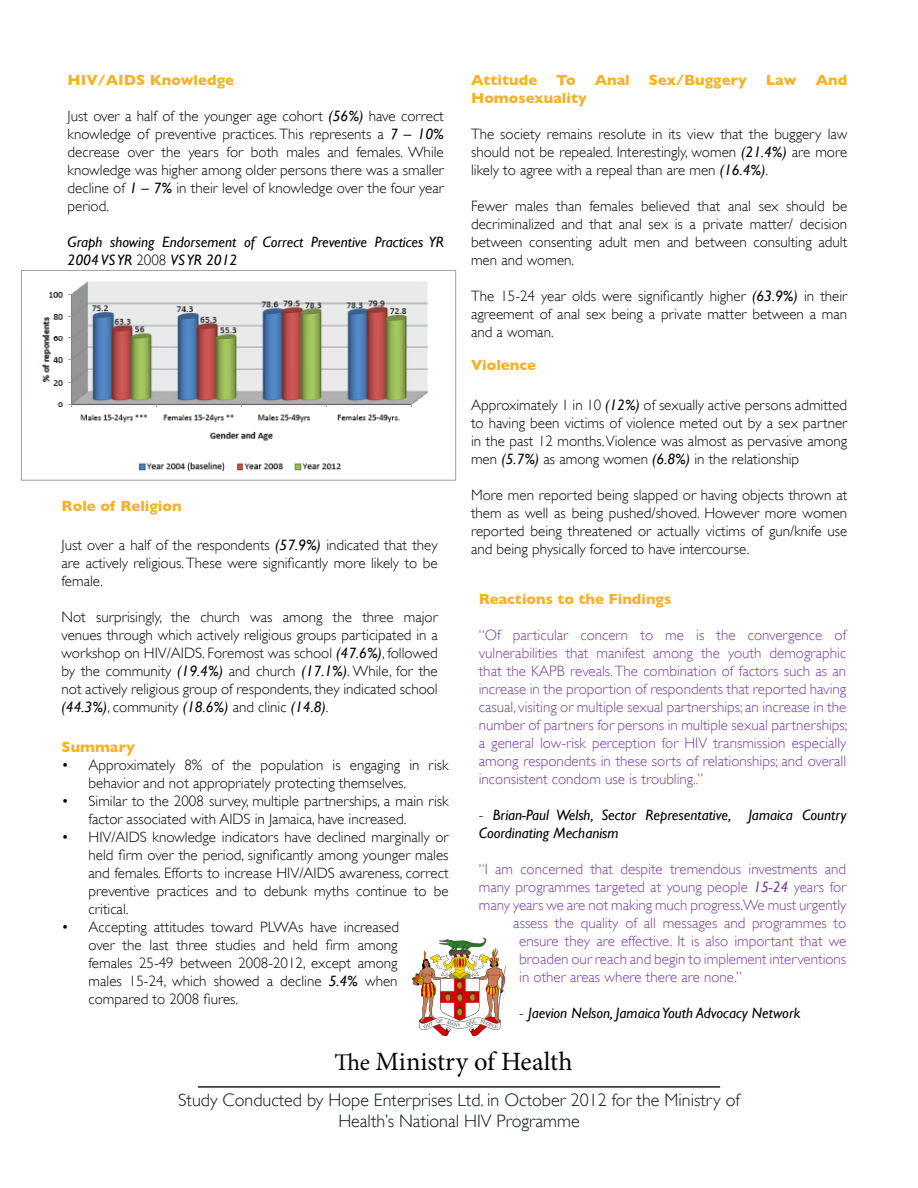
<style>
.page{position:relative;width:918px;height:1188px;background:#fff}
.page>*{position:absolute;margin:0;border:0;box-sizing:border-box;transform-origin:0 0}
.t1{font:26.4px "Minion Pro";color:#040503}
.t2{font:300 18px/21.6px "Gill Sans";color:#0b180d;text-align:center}
.Body{font:300 15px/18px "Gill Sans";color:#040503;text-align:justify}
.Body-2{font:300 15px/18px "Gill Sans";color:#783e98;text-align:justify}
.Body-3{font:italic 15px/18px "Gill Sans";color:#040503}
.Colout{font:700 15px "Gill Sans";color:#f5b128}
.s1{font-weight:400;font-style:italic}
.s2{font-weight:300;font-style:normal}
.s3{font-size:24px}
</style>
<div class="page">
<img style="left:412px;top:939px;width:94px;height:97px">
<hr style="left:198px;top:1086px;width:522px;height:2px;background:#231f20">
<img style="left:21px;top:270px;width:436px;height:211px">
<p class="Colout" style="left:68px;top:71px;width:168px">HIV/AIDS Knowledge</p>
<p class="Body" style="left:68px;top:107px;width:378px">Just over a half of the younger age cohort <span class="s1">(56%)</span> have correct knowledge of preventive practices. This represents a <span class="s1">7 – 10% </span>decrease over the years for both males and females. While knowledge was higher among older persons there was a smaller decline of <span class="s1">1 – 7%</span> in their level of knowledge over the four year period.</p>
<p class="Body-3" style="left:68px;top:232px;width:378px">Graph showing Endorsement of Correct Preventive Practices YR<br>2004 VS YR <span class="s2">2008</span> VS YR 2012</p>
<p class="Colout" style="left:471px;top:71px;width:68px">Attitude</p>
<p class="Colout" style="left:556px;top:71px;width:21px">To</p>
<p class="Colout" style="left:595px;top:71px;width:37px">Anal</p>
<p class="Colout" style="left:649px;top:71px;width:100px">Sex/Buggery</p>
<p class="Colout" style="left:766px;top:71px;width:33px">Law</p>
<p class="Colout" style="left:816px;top:71px;width:33px">And</p>
<p class="Colout" style="left:471px;top:89px;width:117px">Homosexuality</p>
<p class="Body" style="left:471px;top:125px;width:378px">The society remains resolute in its view that the buggery law should not be repealed. Interestingly, women <span class="s1">(21.4%)</span> are more likely to agree with a repeal than are men <span class="s1">(16.4%)</span>.</p>
<p class="Body" style="left:471px;top:197px;width:378px">Fewer males than females believed that anal sex should be decriminalized and that anal sex is a private matter/ decision between consenting adult men and between consulting adult men and women.</p>
<p class="Body" style="left:471px;top:287px;width:378px">The 15-24 year olds were significantly higher <span class="s1">(63.9%)</span> in their agreement of anal sex being a private matter between a man and a woman.</p>
<p class="Colout" style="left:471px;top:356px;width:66px">Violence</p>
<p class="Body" style="left:471px;top:396px;width:378px">Approximately 1 in 10 <span class="s1">(12%)</span> of sexually active persons admitted to having been victims of violence meted out by a sex partner in the past 12 months. Violence was almost as pervasive among men <span class="s1">(5.7%)</span> as among women <span class="s1">(6.8%)</span> in the relationship</p>
<p class="Body" style="left:471px;top:486px;width:378px">More men reported being slapped or having objects thrown at them as well as being pushed/shoved. However more women reported being threatened or actually victims of gun/knife use and being physically forced to have intercourse.</p>
<p class="Colout" style="left:62px;top:497px;width:122px">Role of Religion</p>
<p class="Body" style="left:62px;top:536px;width:378px">Just over a half of the respondents <span class="s1">(57.9%)</span> indicated that they are actively religious. These were significantly more likely to be female.</p>
<p class="Body" style="left:62px;top:608px;width:378px">Not surprisingly, the church was among the three major venues through which actively religious groups participated in a workshop on HIV/AIDS. Foremost was school <span class="s1">(47.6%)</span>, followed by the community <span class="s1">(19.4%)</span> and church <span class="s1">(17.1%)</span>. While, for the not actively religious group of respondents, they indicated school <span class="s1">(44.3%)</span>, community <span class="s1">(18.6%)</span> and clinic <span class="s1">(14.8)</span>.</p>
<p class="Colout" style="left:479px;top:590px;width:194px">Reactions to the Findings</p>
<p class="Body-2" style="left:479px;top:626px;width:370px">“Of particular concern to me is the convergence of vulnerabilities that manifest among the youth demographic that the KAPB reveals. The combination of factors such as an increase in the proportion of respondents that reported having casual, visiting or multiple sexual partnerships; an increase in the number of partners for persons in multiple sexual partnerships; a general low-risk perception for HIV transmission especially among respondents in these sorts of relationships; and overall inconsistent condom use is troubling..”</p>
<p class="Body-3" style="left:479px;top:806px;width:369px"><span class="s2">-</span> Brian-Paul Welsh, Sector Representative, Jamaica Country<br>Coordinating Mechanism</p>
<p class="Body-2" style="left:479px;top:860px;width:369px">“I am concerned that despite tremendous investments and</p>
<p class="Body-2" style="left:479px;top:878px;width:369px">many programmes targeted at young people <span class="s1">15-24</span> years for</p>
<p class="Body-2" style="left:479px;top:896px;width:369px">many years we are not making much progress.We must urgently</p>
<p class="Body-2" style="left:513px;top:914px;width:335px">assess the quality of all messages and programmes to</p>
<p class="Body-2" style="left:519px;top:932px;width:328px">ensure they are effective. It is also important that we</p>
<p class="Body-2" style="left:519px;top:950px;width:329px">broaden our reach and begin to implement interventions</p>
<p class="Body-2" style="left:519px;top:968px;width:224px">in other areas where there are none.”</p>
<p class="Body-3" style="left:519px;top:1004px;width:283px"><span class="s2">-</span> Jaevion Nelson, Jamaica Youth Advocacy Network</p>
<p class="t1" style="left:334px;top:1044px;width:240px"><span class="s3">The</span> Ministry of Health</p>
<p class="Colout" style="left:62px;top:738px;width:75px">Summary</p>
<p class="Body" style="left:89px;top:756px;width:362px;text-indent:-27px">• Approximately 8% of the population is engaging in risk behavior and not appropriately protecting themselves.</p>
<p class="Body" style="left:89px;top:792px;width:362px;text-indent:-27px">• Similar to the 2008 survey, multiple partnerships, a main risk factor associated with AIDS in Jamaica, have increased.</p>
<p class="Body" style="left:89px;top:828px;width:362px;text-indent:-27px">• HIV/AIDS knowledge indicators have declined marginally or held firm over the period, significantly among younger males and females. Efforts to increase HIV/AIDS awareness, correct preventive practices and to debunk myths continue to be critical.</p>
<p class="Body" style="left:89px;top:918px;width:312px;text-indent:-27px">• Accepting attitudes toward PLWAs have increased over the last three studies and held firm among females 25-49 between 2008-2012, except among males 15-24, which showed a decline <span class="s1">5.4%</span> when compared to 2008 fiures.</p>
<p class="t2" style="left:178px;top:1089px;width:563px">Study Conducted by Hope Enterprises Ltd. in October 2012 for the Ministry of<br>Health’s National HIV Programme</p>
</div>
